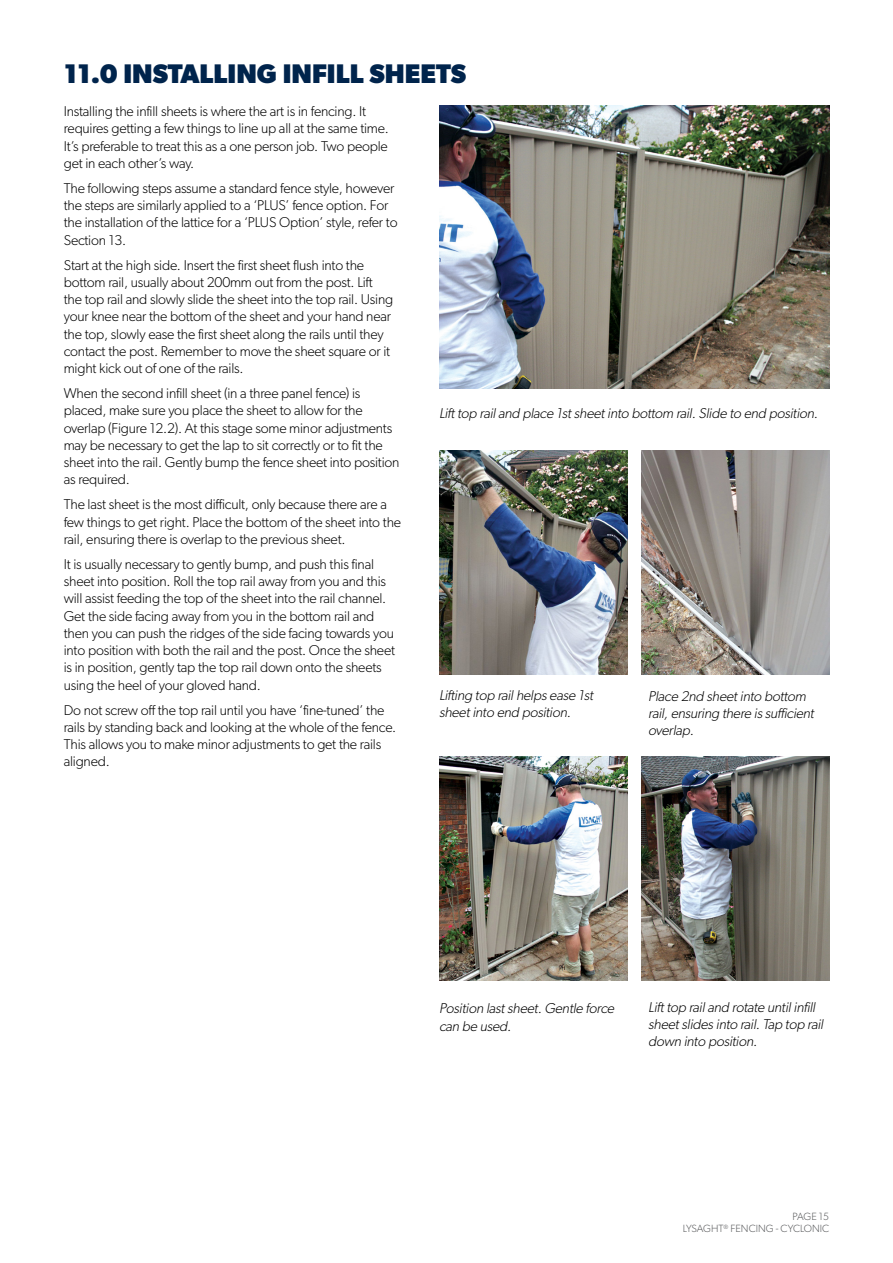
<style>
.page{position:relative;width:893px;height:1263px;background:#fff}
.page>*{position:absolute;margin:0;border:0;box-sizing:border-box;transform-origin:0 0}
.t1{font:700 27px "Gibson";color:#00244c}
.t2{font:300 14.25px/17.2px "Gibson";letter-spacing:-.015em;color:#000}
.t3{font:italic 300 14.25px/17.2px "Gibson";letter-spacing:-.015em;color:#000}
.t4{font:300 10.5px/12.6px "Gibson";color:#58595b;text-align:right}
</style>
<div class="page">
<img style="left:439px;top:106px;width:390px;height:283px">
<img style="left:439px;top:450px;width:188px;height:225px">
<img style="left:641px;top:450px;width:188px;height:225px">
<img style="left:439px;top:756px;width:188px;height:225px">
<img style="left:641px;top:756px;width:188px;height:225px">
<h1 class="t1" style="left:64px;top:57px;width:404px">11.0 INSTALLING INFILL SHEETS</h1>
<p class="t2" style="left:64px;top:102px;width:326px">Installing the infill sheets is where the art is in fencing. It requires getting a few things to line up all at the same time.<br>It’s preferable to treat this as a one person job. Two people get in each other’s way.</p>
<p class="t2" style="left:64px;top:179px;width:335px">The following steps assume a standard fence style, however the steps are similarly applied to a ‘PLUS’ fence option. For the installation of the lattice for a ‘PLUS Option’ style, refer to Section 13.</p>
<p class="t2" style="left:64px;top:256px;width:331px">Start at the high side. Insert the first sheet flush into the bottom rail, usually about 200mm out from the post. Lift the top rail and slowly slide the sheet into the top rail. Using your knee near the bottom of the sheet and your hand near the top, slowly ease the first sheet along the rails until they contact the post. Remember to move the sheet square or it might kick out of one of the rails.</p>
<p class="t2" style="left:64px;top:384px;width:337px">When the second infill sheet (in a three panel fence) is placed, make sure you place the sheet to allow for the overlap (Figure 12.2). At this stage some minor adjustments may be necessary to get the lap to sit correctly or to fit the sheet into the rail. Gently bump the fence sheet into position as required.</p>
<p class="t2" style="left:64px;top:496px;width:339px">The last sheet is the most difficult, only because there are a few things to get right. Place the bottom of the sheet into the rail, ensuring there is overlap to the previous sheet.</p>
<p class="t2" style="left:64px;top:555px;width:333px">It is usually necessary to gently bump, and push this final sheet into position. Roll the top rail away from you and this will assist feeding the top of the sheet into the rail channel.<br>Get the side facing away from you in the bottom rail and then you can push the ridges of the side facing towards you into position with both the rail and the post. Once the sheet is in position, gently tap the top rail down onto the sheets using the heel of your gloved hand.</p>
<p class="t2" style="left:64px;top:701px;width:334px">Do not screw off the top rail until you have ‘fine-tuned’ the rails by standing back and looking at the whole of the fence.<br>This allows you to make minor adjustments to get the rails aligned.</p>
<p class="t3" style="left:439px;top:404px;width:383px">Lifttop railand place 1stsheetinto bottom rail.Slide to end position.</p>
<p class="t3" style="left:439px;top:686px;width:158px">Lifting top railhelpsease 1st sheetinto end position.</p>
<p class="t3" style="left:648px;top:687px;width:170px">Place 2nd sheetinto bottom rail,ensuring there issufficient overlap.</p>
<p class="t3" style="left:439px;top:1000px;width:180px">Position lastsheet.Gentle force can be used.</p>
<p class="t3" style="left:648px;top:998px;width:179px">Lifttop railand rotate untilinfill sheetslidesinto rail.Tap top rail down into position.</p>
<p class="t4" style="left:683px;top:1210px;width:148px">PAGE 15<br>LYSAGHT<sup>®</sup> FENCING - CYCLONIC</p>
</div>
